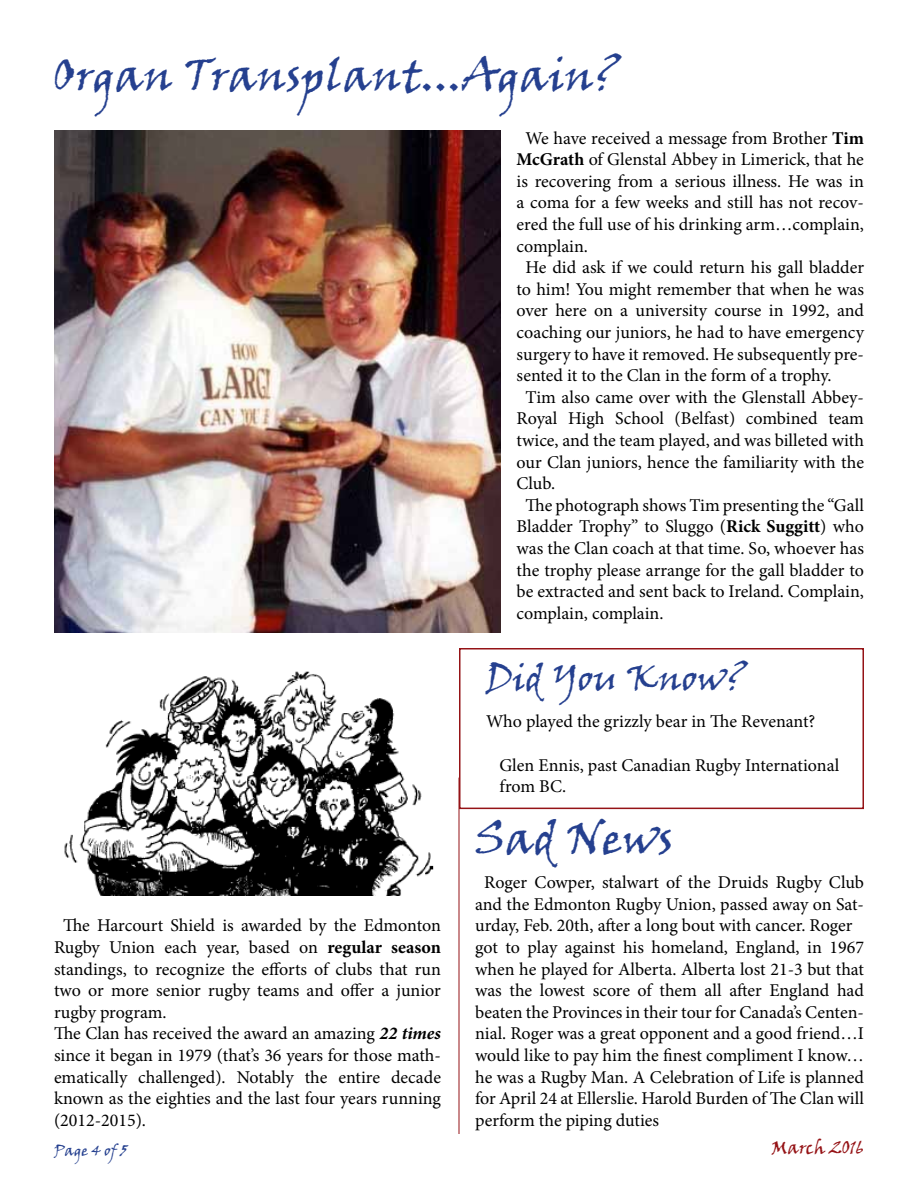
<style>
.page{position:relative;width:918px;height:1188px;background:#fff}
.page>*{position:absolute;margin:0;border:0;box-sizing:border-box;transform-origin:0 0}
.t1{font:45px "Viner Hand ITC";color:#25408f}
.t2{font:36px "Viner Hand ITC";color:#25408f}
.t3{font:18px/21.6px "Minion Pro";color:#000}
.t4{font:18px "Viner Hand ITC";color:#951316}
.t5{font:15px "Viner Hand ITC";color:#25408f}
.s1{font-weight:700}
.s2{font-weight:700;font-style:italic}
</style>
<div class="page">
<img style="left:54px;top:131px;width:446px;height:502px">
<div style="left:459px;top:648px;width:405px;height:161px;border:2px solid #951316"></div>
<img style="left:64px;top:671px;width:370px;height:225px">
<hr style="left:459px;top:778px;width:1px;height:356px;background:#951316">
<h1 class="t1" style="left:54px;top:47px;width:568px">Organ Transplant...Again?</h1>
<p class="t3" style="left:54px;top:915px;width:389px;text-indent:9px">The Harcourt Shield is awarded by the Edmonton Rugby Union each year, based on <span class="s1">regular season </span>standings, to recognize the efforts of clubs that run two or more senior rugby teams and offer a junior rugby program.<br>The Clan has received the award an amazing <span class="s2">22 times </span>since it began in 1979 (that’s 36 years for those math&shy;ematically challenged). Notably the entire decade known as the eighties and the last four years running (2012-2015).</p>
<p class="t5" style="left:54px;top:1141px;width:75px">Page 4 of 5</p>
<p class="t3" style="left:526px;top:127px;width:340px">We have received a message from Brother <span class="s1">Tim</span></p>
<p class="t3" style="left:517px;top:149px;width:349px"><span class="s1">McGrath</span> of Glenstal Abbey in Limerick, that he</p>
<p class="t3" style="left:517px;top:170px;width:349px">is recovering from a serious illness. He was in</p>
<p class="t3" style="left:517px;top:192px;width:349px">a coma for a few weeks and still has not recov-</p>
<p class="t3" style="left:517px;top:214px;width:349px">ered the full use of his drinking arm…complain,</p>
<p class="t3" style="left:517px;top:235px;width:73px">complain.</p>
<p class="t3" style="left:526px;top:257px;width:340px">He did ask if we could return his gall bladder</p>
<p class="t3" style="left:517px;top:278px;width:349px">to him! You might remember that when he was</p>
<p class="t3" style="left:517px;top:300px;width:349px">over here on a university course in 1992, and</p>
<p class="t3" style="left:517px;top:322px;width:349px">coaching our juniors, he had to have emergency</p>
<p class="t3" style="left:517px;top:343px;width:349px">surgery to have it removed. He subsequently pre-</p>
<p class="t3" style="left:517px;top:365px;width:316px">sented it to the Clan in the form of a trophy.</p>
<p class="t3" style="left:526px;top:386px;width:340px">Tim also came over with the Glenstall Abbey-</p>
<p class="t3" style="left:517px;top:408px;width:349px">Royal High School (Belfast) combined team</p>
<p class="t3" style="left:517px;top:430px;width:349px">twice, and the team played, and was billeted with</p>
<p class="t3" style="left:517px;top:451px;width:349px">our Clan juniors, hence the familiarity with the</p>
<p class="t3" style="left:517px;top:473px;width:40px">Club.</p>
<p class="t3" style="left:526px;top:494px;width:340px">The photograph shows Tim presenting the “Gall</p>
<p class="t3" style="left:517px;top:516px;width:349px">Bladder Trophy” to Sluggo (<span class="s1">Rick Suggitt</span>) who</p>
<p class="t3" style="left:517px;top:538px;width:349px">was the Clan coach at that time. So, whoever has</p>
<p class="t3" style="left:517px;top:559px;width:349px">the trophy please arrange for the gall bladder to</p>
<p class="t3" style="left:517px;top:581px;width:349px">be extracted and sent back to Ireland. Complain,</p>
<p class="t3" style="left:517px;top:602px;width:148px">complain, complain.</p>
<h2 class="t2" style="left:486px;top:656px;width:263px">Did You Know?</h2>
<p class="t3" style="left:486px;top:711px;width:331px">Who played the grizzly bear in The Revenant?</p>
<p class="t3" style="left:500px;top:754px;width:341px">Glen Ennis, past Canadian Rugby International from BC.</p>
<h1 class="t1" style="left:475px;top:810px;width:200px">Sad News</h1>
<p class="t3" style="left:475px;top:872px;width:390px;text-indent:9px">Roger Cowper, stalwart of the Druids Rugby Club and the Edmonton Rugby Union, passed away on Sat&shy;urday, Feb. 20th, after a long bout with cancer. Roger got to play against his homeland, England, in 1967 when he played for Alberta. Alberta lost 21-3 but that was the lowest score of them all after England had beaten the Provinces in their tour for Canada’s Centen&shy;nial. Roger was a great opponent and a good friend…I would like to pay him the finest compliment I know… he was a Rugby Man. A Celebration of Life is planned for April 24 at Ellerslie. Harold Burden of The Clan will perform the piping duties</p>
<p class="t4" style="left:771px;top:1136px;width:94px">March 2016</p>
</div>
